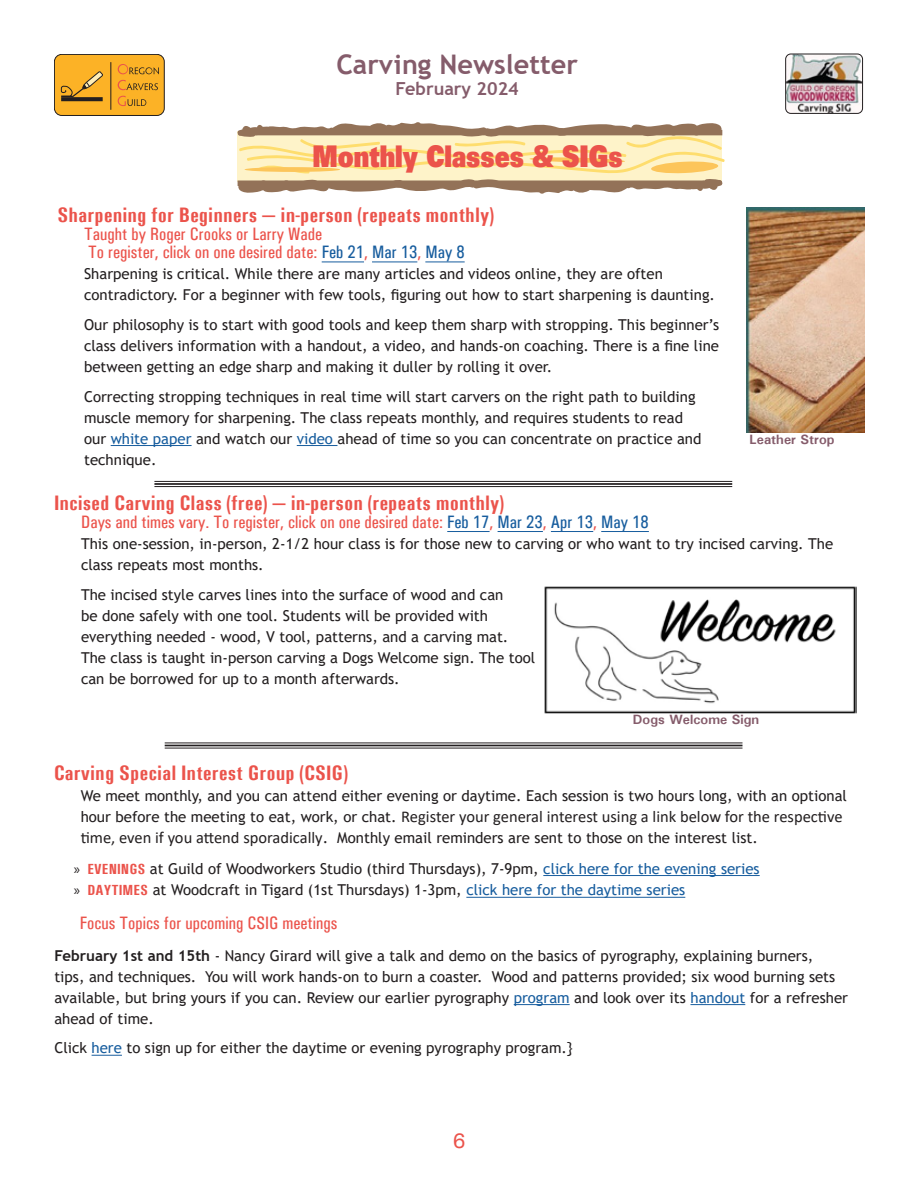
<style>
.page{position:relative;width:918px;height:1188px;background:#fff}
.page>*{position:absolute;margin:0;border:0;box-sizing:border-box;transform-origin:0 0}
.OCG_Heading__continued{font:900 30px "Univers LT";color:#eb534b;scale:.8 1}
.t1{font:700 27px "Trebuchet MS";color:#855c6b}
.OCG_H2{font:700 21px "Pt Utah Condensed";color:#eb534b}
.t2{font:21px "Utah";color:#eb534b}
.OCG_Byline{font:18px "Pt Utah Condensed";color:#eb534b}
.t3{font:700 18px "Trebuchet MS";color:#855c6b}
.OCG_Body_indented{font:16.5px "Calibri";color:#231f20}
.OCG_Body_indented-2{font:15px/21px "Trebuchet MS";color:#231f20}
.OCG_Body{font:15px/21px "Trebuchet MS";color:#231f20}
.OCG_Caption{font:700 13.5px "Utah";color:#855c6b}
.s1{color:#175d9e}
.s2{font-family:"Trebuchet MS";font-size:15px}
.s3{font-family:"Calibri";font-size:16.5px}
.s4{font-family:"Myriad Pro"}
.s5{font-family:"Pt Utah Condensed";font-weight:700;font-size:14.7px;color:#eb534b}
.s6{font-weight:700}
</style>
<div class="page">
<div style="left:54px;top:54px;width:110px;height:61px;background:#fcb226;border-radius:7px"></div>
<div style="left:54px;top:54px;width:111px;height:62px;border:1px solid #231f20;border-radius:7px"></div>
<hr style="left:110px;top:62px;width:1px;height:48px;background:#231f20">
<hr style="left:61px;top:97px;width:42px;height:4px;background:#231f20">
<svg style="left:61px;top:71px;width:42px;height:28px"></svg>
<svg style="left:118px;top:64px;width:41px;height:10px"></svg>
<svg style="left:118px;top:80px;width:40px;height:10px"></svg>
<svg style="left:118px;top:96px;width:28px;height:10px"></svg>
<img style="left:786px;top:54px;width:77px;height:59px">
<div style="left:785px;top:54px;width:78px;height:60px;border:1px solid #231f20;border-radius:5px"></div>
<hr style="left:322px;top:261px;width:42px;height:1px;background:#175d9e">
<hr style="left:372px;top:261px;width:45px;height:1px;background:#175d9e">
<hr style="left:425px;top:261px;width:40px;height:1px;background:#175d9e">
<hr style="left:111px;top:445px;width:81px;height:1px;background:#175d9e">
<hr style="left:297px;top:445px;width:41px;height:1px;background:#175d9e">
<img style="left:746px;top:208px;width:119px;height:224px">
<hr style="left:447px;top:531px;width:43px;height:1px;background:#175d9e">
<hr style="left:498px;top:531px;width:45px;height:1px;background:#175d9e">
<hr style="left:551px;top:531px;width:42px;height:1px;background:#175d9e">
<hr style="left:601px;top:531px;width:48px;height:1px;background:#175d9e">
<img style="left:544px;top:586px;width:312px;height:127px">
<svg style="left:237px;top:122px;width:488px;height:72px;background:#e1cea3"></svg>
<hr style="left:165px;top:743px;width:578px;height:1px;background:#231f20">
<hr style="left:165px;top:745px;width:578px;height:1px;background:#231f20">
<hr style="left:165px;top:748px;width:578px;height:1px;background:#231f20">
<hr style="left:543px;top:875px;width:217px;height:1px;background:#175d9e">
<hr style="left:466px;top:897px;width:219px;height:1px;background:#175d9e">
<hr style="left:154px;top:481px;width:578px;height:1px;background:#231f20">
<hr style="left:154px;top:483px;width:578px;height:2px;background:#231f20">
<hr style="left:154px;top:486px;width:578px;height:1px;background:#231f20">
<hr style="left:514px;top:1004px;width:56px;height:1px;background:#175d9e">
<hr style="left:690px;top:1004px;width:55px;height:1px;background:#175d9e">
<hr style="left:92px;top:1055px;width:30px;height:1px;background:#175d9e">
<h2 class="t1" style="left:336px;top:47px;width:243px">Carving Newsletter</h2>
<p class="t3" style="left:396px;top:78px;width:125px">February 2024</p>
<p class="OCG_Heading__continued" style="left:313px;top:137px;width:389px">Monthly Classes &amp; SIGs</p>
<p class="OCG_H2" style="left:57px;top:203px;width:438px">Sharpening for Beginners — in-person (repeats monthly)</p>
<p class="OCG_Byline" style="left:84px;top:224px;width:240px">Taught by Roger Crooks or Larry Wade</p>
<p class="OCG_Byline" style="left:88px;top:242px;width:378px">To register, click on one desired date: <span class="s1">Feb 21</span>, <span class="s1">Mar 13</span>, <span class="s1">May 8</span></p>
<p class="OCG_Body_indented-2" style="left:84px;top:263px;width:632px">Sharpening is critical. While there are many articles and videos online, they are often contradictory. For a beginner with few tools, figuring out how to start sharpening is daunting.</p>
<p class="OCG_Body_indented-2" style="left:84px;top:314px;width:637px;text-align:justify">Our philosophy is to start with good tools and keep them sharp with stropping. This beginner’s class delivers information with a handout, a video, and hands-on coaching. There is a fine line between getting an edge sharp and making it duller by rolling it over.</p>
<p class="OCG_Body_indented-2" style="left:84px;top:386px;width:619px">Correcting stropping techniques in real time will start carvers on the right path to building muscle memory for sharpening. The class repeats monthly, and requires students to read our <span class="s1">white paper</span> and watch our <span class="s1">video</span> ahead of time so you can concentrate on practice and technique.</p>
<p class="OCG_Caption" style="left:750px;top:431px;width:86px">Leather Strop</p>
<p class="OCG_H2" style="left:54px;top:490px;width:452px">Incised Carving Class (free) — in-person (repeats monthly)</p>
<p class="OCG_Byline" style="left:81px;top:512px;width:569px">Days and times vary. To register, click on one desired date: <span class="s1">Feb 17</span>, <span class="s1">Mar 23</span>, <span class="s1">Apr 13</span>, <span class="s1">May 18</span></p>
<p class="OCG_Body_indented-2" style="left:81px;top:533px;width:754px">This one-session, in-person, 2-1/2 hour class is for those new to carving or who want to try incised carving. The class repeats most months.</p>
<p class="OCG_Body_indented-2" style="left:81px;top:584px;width:456px">The incised style carves lines into the surface of wood and can<br>be done safely with one tool. Students will be provided with everything needed - wood, V tool, patterns, and a carving mat.<br>The class is taught in-person carving a Dogs Welcome sign. The tool can be borrowed for up to a month afterwards.</p>
<p class="OCG_Caption" style="left:633px;top:711px;width:128px">Dogs Welcome Sign</p>
<p class="OCG_H2" style="left:54px;top:761px;width:296px">Carving Special Interest Group (CSIG)</p>
<p class="OCG_Body_indented-2" style="left:81px;top:785px;width:768px">We meet monthly, and you can attend either evening or daytime. Each session is two hours long, with an optional</p>
<p class="OCG_Body_indented" style="left:81px;top:805px;width:763px"><span class="s2">hour before the meeting to eat, work, or chat.</span> Register your general interest using a link below for the respective</p>
<p class="OCG_Body_indented-2" style="left:81px;top:827px;width:679px"><span class="s3">time, even if you attend sporadically</span>. Monthly email reminders are sent to those on the interest list.</p>
<p class="OCG_Body" style="left:74px;top:858px;width:687px"><span class="s4">»</span> <span class="s5">EVENINGS</span> at Guild of Woodworkers Studio (third Thursdays), 7-9pm, <span class="s1">click here for the evening series</span></p>
<p class="OCG_Body" style="left:74px;top:879px;width:613px"><span class="s4">»</span> <span class="s5">DAYTIMES</span> at Woodcraft in Tigard (1st Thursdays) 1-3pm, <span class="s1">click here for the daytime series</span></p>
<p class="OCG_Byline" style="left:80px;top:913px;width:259px">Focus Topics for upcoming CSIG meetings</p>
<p class="OCG_Body" style="left:54px;top:945px;width:795px"><span class="s6">February 1st and 15th</span> - Nancy Girard will give a talk and demo on the basics of pyrography, explaining burners,<br>tips, and techniques. You will work hands-on to burn a coaster. Wood and patterns provided; six wood burning sets available, but bring yours if you can. Review our earlier pyrography <span class="s1">program</span> and look over its <span class="s1">handout</span> for a refresher ahead of time.</p>
<p class="OCG_Body" style="left:54px;top:1037px;width:520px">Click <span class="s1">here</span> to sign up for either the daytime or evening pyrography program.}</p>
<h3 class="t2" style="left:452px;top:1129px;width:15px">6</h3>
</div>
